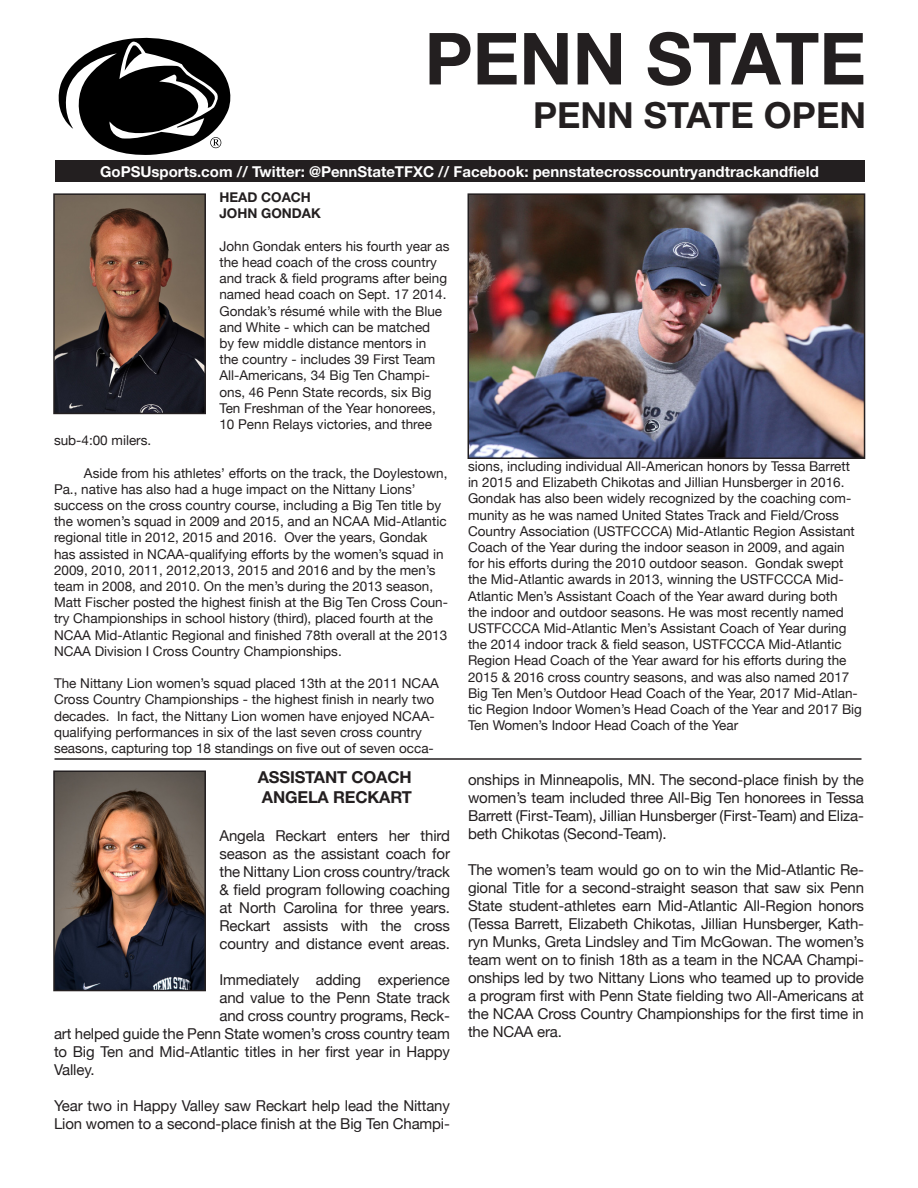
<style>
.page{position:relative;width:918px;height:1188px;background:#fff}
.page>*{position:absolute;margin:0;border:0;box-sizing:border-box;transform-origin:0 0}
.t1{font:700 72px "Helvetica Neue LT Pro";color:#231f20}
.t2{font:700 36px "Helvetica Neue LT Pro";color:#231f20}
.t3{font:700 16.5px "Helvetica Neue LT Pro";letter-spacing:-.01em;color:#231f20}
.t4{font:15px/18px "Helvetica Neue";letter-spacing:-.01em;color:#231f20;text-align:justify}
.t5{font:700 15px "Helvetica Neue LT Pro";color:#fff}
.t6{font:13.5px/16.2px "Helvetica Neue";color:#231f20}
.t7{font:700 13.5px "Helvetica Neue LT Pro";color:#231f20}
</style>
<div class="page">
<svg style="left:58px;top:37px;width:173px;height:118px"></svg>
<div style="left:55px;top:160px;width:810px;height:22px;background:#231f20"></div>
<img style="left:56px;top:196px;width:147px;height:215px">
<div style="left:53px;top:193px;width:153px;height:221px;border:2px solid #231f20"></div>
<img style="left:56px;top:773px;width:147px;height:215px">
<div style="left:53px;top:770px;width:153px;height:221px;border:2px solid #231f20"></div>
<hr style="left:55px;top:758px;width:807px;height:2px;background:#231f20">
<img style="left:471px;top:196px;width:391px;height:260px">
<div style="left:468px;top:193px;width:397px;height:266px;border:2px solid #231f20"></div>
<p class="t1" style="left:425px;top:14px;width:443px">PENN STATE</p>
<p class="t2" style="left:533px;top:93px;width:334px">PENN STATE OPEN</p>
<p class="t5" style="left:100px;top:162px;width:720px">GoPSUsports.com // Twitter: @PennStateTFXC // Facebook: pennstatecrosscountryandtrackandfield</p>
<p class="t7" style="left:219px;top:189px;width:93px">HEAD COACH</p>
<p class="t7" style="left:219px;top:205px;width:103px">JOHN GONDAK</p>
<p class="t6" style="left:219px;top:238px;width:232px">John Gondak enters his fourth year as the head coach of the cross country and track &amp; field programs after being named head coach on Sept. 17 2014.<br>Gondak’s résumé while with the Blue and White - which can be matched<br>by few middle distance mentors in<br>the country - includes 39 First Team All-Americans, 34 Big Ten Champi&shy;ons, 46 Penn State records, six Big Ten Freshman of the Year honorees, 10 Penn Relays victories, and three</p>
<p class="t6" style="left:54px;top:432px;width:99px">sub-4:00 milers.</p>
<p class="t6" style="left:54px;top:465px;width:396px;text-indent:30px">Aside from his athletes’ efforts on the track, the Doylestown, Pa., native has also had a huge impact on the Nittany Lions’ success on the cross country course, including a Big Ten title by the women’s squad in 2009 and 2015, and an NCAA Mid-Atlantic regional title in 2012, 2015 and 2016. Over the years, Gondak has assisted in NCAA-qualifying efforts by the women’s squad in 2009, 2010, 2011, 2012,2013, 2015 and 2016 and by the men’s team in 2008, and 2010. On the men’s during the 2013 season, Matt Fischer posted the highest finish at the Big Ten Cross Coun&shy;try Championships in school history (third), placed fourth at the NCAA Mid-Atlantic Regional and finished 78th overall at the 2013<br>NCAA Division I Cross Country Championships.</p>
<p class="t6" style="left:54px;top:675px;width:386px">The Nittany Lion women’s squad placed 13th at the 2011 NCAA Cross Country Championships - the highest finish in nearly two decades. In fact, the Nittany Lion women have enjoyed NCAA&shy;qualifying performances in six of the last seven cross country seasons, capturing top 18 standings on five out of seven occa-</p>
<p class="t6" style="left:468px;top:458px;width:384px">sions, including individual All-American honors by Tessa Barrett in 2015 and Elizabeth Chikotas and Jillian Hunsberger in 2016.</p>
<p class="t6" style="left:468px;top:490px;width:396px">Gondak has also been widely recognized by the coaching com&shy;munity as he was named United States Track and Field/Cross Country Association (USTFCCCA) Mid-Atlantic Region Assistant Coach of the Year during the indoor season in 2009, and again for his efforts during the 2010 outdoor season. Gondak swept the Mid-Atlantic awards in 2013, winning the USTFCCCA Mid-Atlantic Men’s Assistant Coach of the Year award during both<br>the indoor and outdoor seasons. He was most recently named USTFCCCA Mid-Atlantic Men’s Assistant Coach of Year during the 2014 indoor track &amp; field season, USTFCCCA Mid-Atlantic Region Head Coach of the Year award for his efforts during the 2015 &amp; 2016 cross country seasons, and was also named 2017<br>Big Ten Men’s Outdoor Head Coach of the Year, 2017 Mid-Atlan&shy;tic Region Indoor Women’s Head Coach of the Year and 2017 Big Ten Women’s Indoor Head Coach of the Year</p>
<p class="t3" style="left:258px;top:767px;width:155px">ASSISTANT COACH</p>
<p class="t3" style="left:262px;top:787px;width:152px">ANGELA RECKART</p>
<p class="t4" style="left:219px;top:826px;width:232px">Angela Reckart enters her third season as the assistant coach for the Nittany Lion cross country/track &amp; field program following coaching at North Carolina for three years.<br>Reckart assists with the cross country and distance event areas.</p>
<p class="t4" style="left:219px;top:970px;width:232px">Immediately adding experience</p>
<p class="t4" style="left:219px;top:988px;width:232px">and value to the Penn State track</p>
<p class="t4" style="left:219px;top:1006px;width:232px">and cross country programs, Reck-</p>
<p class="t4" style="left:54px;top:1024px;width:397px">art helped guide the Penn State women’s cross country team</p>
<p class="t4" style="left:54px;top:1042px;width:398px">to Big Ten and Mid-Atlantic titles in her first year in Happy</p>
<p class="t4" style="left:54px;top:1060px;width:42px">Valley.</p>
<p class="t4" style="left:54px;top:1096px;width:398px">Year two in Happy Valley saw Reckart help lead the Nittany<br>Lion women to a second-place finish at the Big Ten Champi-</p>
<p class="t4" style="left:468px;top:771px;width:398px">onships in Minneapolis, MN. The second-place finish by the women’s team included three All-Big Ten honorees in Tessa Barrett (First-Team), Jillian Hunsberger (First-Team) and Eliza&shy;beth Chikotas (Second-Team).</p>
<p class="t4" style="left:468px;top:861px;width:398px">The women’s team would go on to win the Mid-Atlantic Re&shy;gional Title for a second-straight season that saw six Penn State student-athletes earn Mid-Atlantic All-Region honors (Tessa Barrett, Elizabeth Chikotas, Jillian Hunsberger, Kath&shy;ryn Munks, Greta Lindsley and Tim McGowan. The women’s team went on to finish 18th as a team in the NCAA Champi&shy;onships led by two Nittany Lions who teamed up to provide a program first with Penn State fielding two All-Americans at the NCAA Cross Country Championships for the first time in the NCAA era.</p>
</div>
